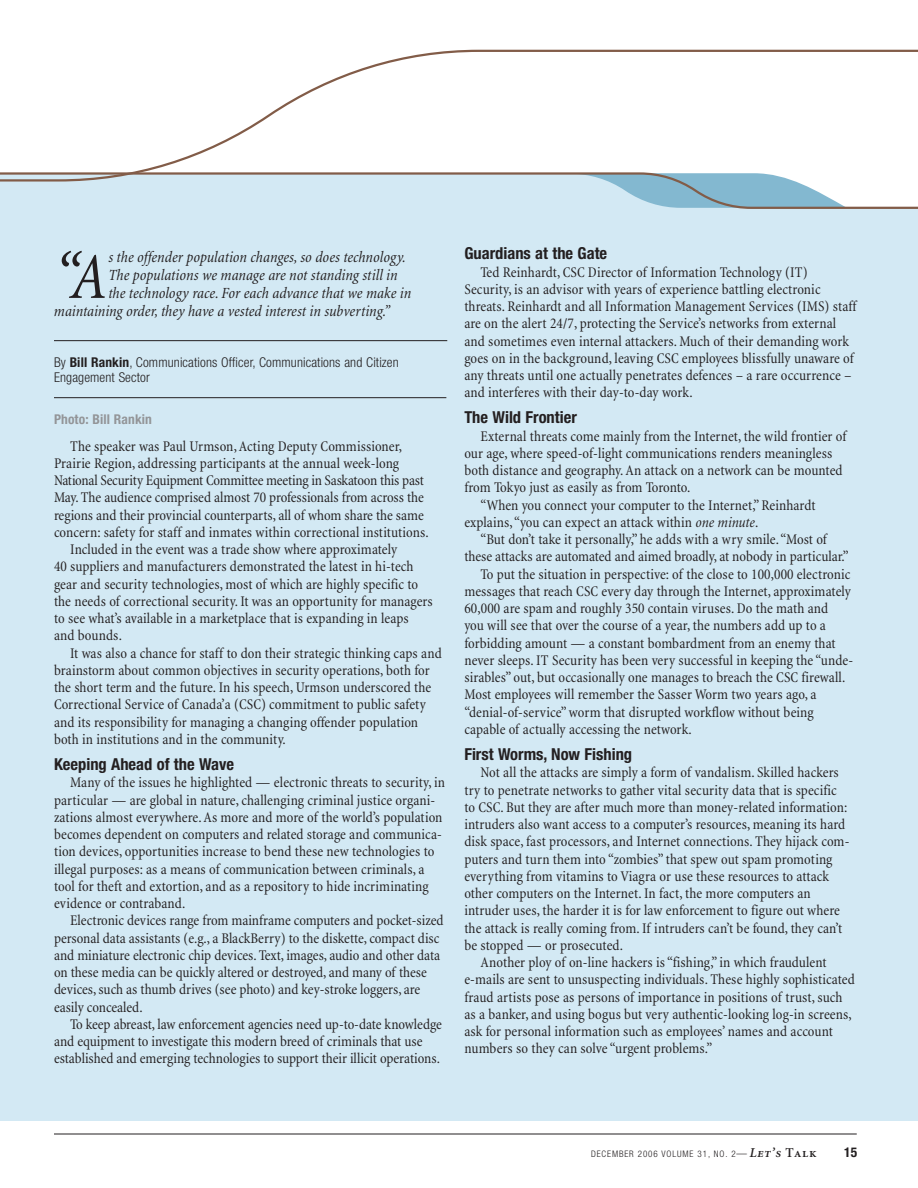
<style>
.page{position:relative;width:918px;height:1188px;background:#fff}
.page>*{position:absolute;margin:0;border:0;box-sizing:border-box;transform-origin:0 0}
.t1{font:italic condensed 66.45px "Minion";color:#231f20}
.t2{font:700 condensed 16.5px "Helvetica Neue";color:#231f20}
.t3{font:italic condensed 15.75px "Minion";color:#231f20}
.t4{font:condensed 15px/17.2px "Minion";letter-spacing:.005em;color:#231f20}
.t5{font:condensed 15px "Minion";letter-spacing:-.015em;color:#231f20}
.t6{font:300 condensed 13.5px/15px "Helvetica Neue";letter-spacing:.01em;color:#231f20}
.t7{font:700 condensed 13.5px "Helvetica Neue";letter-spacing:.01em;color:#939598}
.t8{font:700 condensed 13.5px "Helvetica Neue";color:#231f20}
.t9{font:300 condensed 9px "Helvetica Neue";letter-spacing:.095em;color:#231f20}
.s1{font-weight:700}
.s2{font-style:italic}
.s3{font-size:10.5px}
.s4{font-family:"Minion";font-weight:600;font-style:italic;font-stretch:normal;font-size:13.5px}
.s5{font-family:"Minion Exp";font-weight:600;font-style:italic;font-stretch:normal;font-size:13.5px}
.s6{font-family:"Minion";font-weight:600;font-stretch:normal;font-size:13.5px}
.s7{font-family:"Minion Exp";font-weight:600;font-stretch:normal;font-size:13.5px}
</style>
<div class="page">
<hr style="left:54px;top:1134px;width:803px;height:1px;background:#231f20">
<div style="left:0;top:108px;width:918px;height:1012px;background:#d3e9f4"></div>
<svg style="left:0;top:49px;width:918px;height:160px"></svg>
<hr style="left:54px;top:397px;width:392px;height:1px;background:#231f20">
<hr style="left:54px;top:340px;width:393px;height:1px;background:#231f20">
<h1 class="t1" style="left:54px;top:251px;width:55px">“A</h1>
<p class="t3" style="left:108px;top:251px;width:299px">s the offender population changes, so does technology.</p>
<p class="t3" style="left:108px;top:269px;width:291px">The populations we manage are not standing still in</p>
<p class="t3" style="left:108px;top:287px;width:304px">the technology race. For each advance that we make in</p>
<p class="t3" style="left:54px;top:305px;width:338px">maintaining order, they have a vested interest in subverting.”</p>
<p class="t6" style="left:54px;top:355px;width:346px">By <span class="s1">Bill Rankin</span>, Communications Officer, Communications and Citizen<br>Engagement Sector</p>
<p class="t7" style="left:54px;top:414px;width:99px">Photo: Bill Rankin</p>
<p class="t4" style="left:70px;top:438px;width:334px">The speaker was Paul Urmson, Acting Deputy Commissioner,</p>
<p class="t4" style="left:54px;top:456px;width:347px">Prairie Region, addressing participants at the annual week-long</p>
<p class="t5" style="left:54px;top:474px;width:371px">National Security Equipment Committee meeting in Saskatoon this past</p>
<p class="t4" style="left:54px;top:490px;width:371px">May. The audience comprised almost 70 professionals from across the</p>
<p class="t4" style="left:54px;top:507px;width:372px">regions and their provincial counterparts, all of whom share the same</p>
<p class="t4" style="left:54px;top:525px;width:376px">concern: safety for staff and inmates within correctional institutions.</p>
<p class="t4" style="left:70px;top:542px;width:329px">Included in the event was a trade show where approximately</p>
<p class="t4" style="left:54px;top:559px;width:361px">40 suppliers and manufacturers demonstrated the latest in hi-tech</p>
<p class="t4" style="left:54px;top:576px;width:366px">gear and security technologies, most of which are highly specific to</p>
<p class="t4" style="left:54px;top:594px;width:380px">the needs of correctional security. It was an opportunity for managers</p>
<p class="t4" style="left:54px;top:611px;width:356px">to see what’s available in a marketplace that is expanding in leaps</p>
<p class="t4" style="left:54px;top:628px;width:69px">and bounds.</p>
<p class="t4" style="left:70px;top:645px;width:373px">It was also a chance for staff to don their strategic thinking caps and</p>
<p class="t4" style="left:54px;top:663px;width:377px">brainstorm about common objectives in security operations, both for</p>
<p class="t4" style="left:54px;top:680px;width:379px">the short term and the future. In his speech, Urmson underscored the</p>
<p class="t4" style="left:54px;top:697px;width:373px">Correctional Service of Canada’a (CSC) commitment to public safety</p>
<p class="t4" style="left:54px;top:714px;width:366px">and its responsibility for managing a changing offender population</p>
<p class="t4" style="left:54px;top:732px;width:233px">both in institutions and in the community.</p>
<p class="t2" style="left:54px;top:758px;width:182px">Keeping Ahead of the Wave</p>
<p class="t4" style="left:54px;top:775px;width:393px;text-indent:16px">Many of the issues he highlighted — electronic threats to security, in particular — are global in nature, challenging criminal justice organi&shy;zations almost everywhere. As more and more of the world’s population becomes dependent on computers and related storage and communica&shy;tion devices, opportunities increase to bend these new technologies to illegal purposes: as a means of communication between criminals, a tool for theft and extortion, and as a repository to hide incriminating evidence or contraband.</p>
<p class="t4" style="left:54px;top:913px;width:391px;text-indent:16px">Electronic devices range from mainframe computers and pocket-sized personal data assistants (e.g., a BlackBerry) to the diskette, compact disc and miniature electronic chip devices. Text, images, audio and other data on these media can be quickly altered or destroyed, and many of these devices, such as thumb drives (see photo) and key-stroke loggers, are easily concealed.</p>
<p class="t4" style="left:54px;top:1017px;width:389px;text-indent:16px">To keep abreast, law enforcement agencies need up-to-date knowledge and equipment to investigate this modern breed of criminals that use established and emerging technologies to support their illicit operations.</p>
<p class="t2" style="left:464px;top:247px;width:144px">Guardians at the Gate</p>
<p class="t4" style="left:464px;top:264px;width:394px;text-indent:16px">Ted Reinhardt, CSC Director of Information Technology (IT)<br>Security, is an advisor with years of experience battling electronic threats. Reinhardt and all Information Management Services (IMS) staff are on the alert 24/7, protecting the Service’s networks from external and sometimes even internal attackers. Much of their demanding work goes on in the background, leaving CSC employees blissfully unaware of any threats until one actually penetrates defences – a rare occurrence – and interferes with their day-to-day work.</p>
<p class="t2" style="left:464px;top:412px;width:114px">The Wild Frontier</p>
<p class="t4" style="left:481px;top:429px;width:367px">External threats come mainly from the Internet, the wild frontier of</p>
<p class="t4" style="left:464px;top:446px;width:369px">our age, where speed-of-light communications renders meaningless</p>
<p class="t4" style="left:464px;top:463px;width:380px">both distance and geography. An attack on a network can be mounted</p>
<p class="t4" style="left:464px;top:480px;width:228px">from Tokyo just as easily as from Toronto.</p>
<p class="t4" style="left:481px;top:498px;width:336px">“When you connect your computer to the Internet,” Reinhardt</p>
<p class="t4" style="left:464px;top:515px;width:295px">explains,“you can expect an attack within <span class="s2">one minute</span>.</p>
<p class="t4" style="left:481px;top:532px;width:348px">“But don’t take it personally,” he adds with a wry smile.“Most of</p>
<p class="t4" style="left:464px;top:549px;width:386px">these attacks are automated and aimed broadly, at nobody in particular.”</p>
<p class="t4" style="left:481px;top:567px;width:371px">To put the situation in perspective: of the close to 100,000 electronic</p>
<p class="t4" style="left:464px;top:584px;width:388px">messages that reach CSC every day through the Internet, approximately</p>
<p class="t4" style="left:464px;top:601px;width:366px">60,000 are spam and roughly 350 contain viruses. Do the math and</p>
<p class="t4" style="left:464px;top:618px;width:363px">you will see that over the course of a year, the numbers add up to a</p>
<p class="t4" style="left:464px;top:636px;width:373px">forbidding amount — a constant bombardment from an enemy that</p>
<p class="t4" style="left:464px;top:653px;width:390px">never sleeps. IT Security has been very successful in keeping the “unde-</p>
<p class="t4" style="left:464px;top:670px;width:382px">sirables” out, but occasionally one manages to breach the CSC firewall.</p>
<p class="t4" style="left:464px;top:687px;width:354px">Most employees will remember the Sasser Worm two years ago, a</p>
<p class="t4" style="left:464px;top:705px;width:351px">“denial-of-service” worm that disrupted workflow without being</p>
<p class="t4" style="left:464px;top:722px;width:229px">capable of actually accessing the network.</p>
<p class="t2" style="left:464px;top:748px;width:169px">First Worms, Now Fishing</p>
<p class="t4" style="left:481px;top:765px;width:360px">Not all the attacks are simply a form of vandalism. Skilled hackers</p>
<p class="t4" style="left:464px;top:783px;width:374px">try to penetrate networks to gather vital security data that is specific</p>
<p class="t4" style="left:464px;top:800px;width:385px">to CSC. But they are after much more than money-related information:</p>
<p class="t4" style="left:464px;top:817px;width:382px">intruders also want access to a computer’s resources, meaning its hard</p>
<p class="t4" style="left:464px;top:834px;width:387px">disk space, fast processors, and Internet connections. They hijack com-</p>
<p class="t4" style="left:464px;top:852px;width:370px">puters and turn them into “zombies” that spew out spam promoting</p>
<p class="t4" style="left:464px;top:869px;width:366px">everything from vitamins to Viagra or use these resources to attack</p>
<p class="t4" style="left:464px;top:886px;width:348px">other computers on the Internet. In fact, the more computers an</p>
<p class="t4" style="left:464px;top:903px;width:377px">intruder uses, the harder it is for law enforcement to figure out where</p>
<p class="t4" style="left:464px;top:921px;width:380px">the attack is really coming from. If intruders can’t be found, they can’t</p>
<p class="t4" style="left:464px;top:938px;width:160px">be stopped — or prosecuted.</p>
<p class="t4" style="left:481px;top:955px;width:348px">Another ploy of on-line hackers is “fishing,” in which fraudulent</p>
<p class="t4" style="left:464px;top:972px;width:392px">e-mails are sent to unsuspecting individuals. These highly sophisticated</p>
<p class="t4" style="left:464px;top:990px;width:380px">fraud artists pose as persons of importance in positions of trust, such</p>
<p class="t4" style="left:464px;top:1007px;width:389px">as a banker, and using bogus but very authentic-looking log-in screens,</p>
<p class="t4" style="left:464px;top:1024px;width:370px">ask for personal information such as employees’ names and account</p>
<p class="t4" style="left:464px;top:1041px;width:249px">numbers so they can solve “urgent problems.”</p>
<p class="t9" style="left:591px;top:1151px;width:227px">DECEMBER 2006 VOLUME 31, NO. 2<span class="s3">—</span><span class="s4">L</span><span class="s5">et</span><span class="s4">’</span><span class="s5">s</span> <span class="s6">T</span><span class="s7">alk</span></p>
<p class="t8" style="left:844px;top:1147px;width:14px">15</p>
</div>
